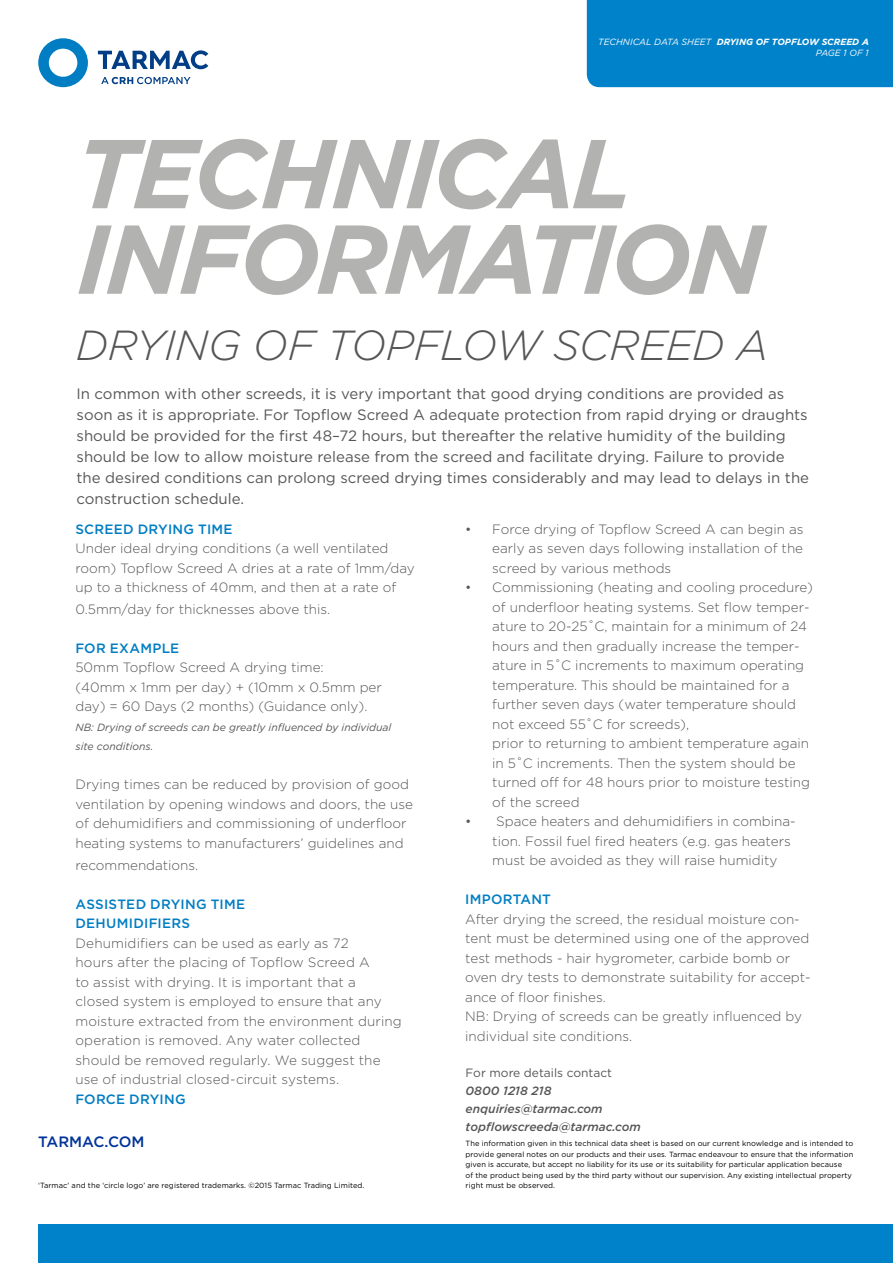
<style>
.page{position:relative;width:893px;height:1263px;background:#fff}
.page>*{position:absolute;margin:0;border:0;box-sizing:border-box;transform-origin:0 0}
.t1{font:italic 700 97.5px/85.5px "Gotham";letter-spacing:-.04em;color:#b2b2b1}
.t2{font:italic 300 42px "Gotham";letter-spacing:-.015em;color:#575656}
.t3{font:15px/21px "Gotham";color:#575656}
.t4{font:500 15px "Gotham";color:#039}
.t5{font:300 13.5px/19.5px "Gotham";color:#575656}
.t6{font:500 13.5px/19.5px "Gotham";letter-spacing:.02em;color:#007dc3}
.t7{font:italic 500 12px/18px "Gotham";color:#575656}
.t8{font:12px "Gotham";color:#575656}
.t9{font:italic 10.5px/19.5px "Gotham";color:#575656}
.t10{font:italic 9px/10.8px "Gotham";letter-spacing:-.025em;color:#fff;text-align:right}
.t11{font:7.5px/10.5px "Gotham";letter-spacing:.005em;color:#000}
.s1{font-weight:700}
</style>
<div class="page">
<div style="left:38px;top:1225px;width:855px;height:38px;background:#0082ca"></div>
<svg style="left:101px;top:77px;width:90px;height:7px"></svg>
<svg style="left:98px;top:50px;width:110px;height:19px"></svg>
<svg style="left:38px;top:38px;width:50px;height:49px"></svg>
<div style="left:587px;top:0;width:306px;height:87px;background:#0082ca"></div>
<p class="t10" style="left:598px;top:37px;width:272px">TECHNICAL DATA SHEET <span class="s1">DRYING OF TOPFLOW SCREED A<br></span>PAGE 1 OF 1</p>
<h1 class="t1" style="left:77px;top:136px;width:689px">TECHNICAL<br>INFORMATION</h1>
<h2 class="t2" style="left:76px;top:326px;width:694px">DRYING OF TOPFLOW SCREED A</h2>
<p class="t3" style="left:77px;top:384px;width:734px">In common with other screeds, it is very important that good drying conditions are provided as soon as it is appropriate. For Topflow Screed A adequate protection from rapid drying or draughts should be provided for the first 48–72 hours, but thereafter the relative humidity of the building should be low to allow moisture release from the screed and facilitate drying. Failure to provide the desired conditions can prolong screed drying times considerably and may lead to delays in the construction schedule.</p>
<p class="t6" style="left:75px;top:520px;width:159px">SCREED DRYING TIME</p>
<p class="t5" style="left:75px;top:539px;width:341px">Under ideal drying conditions (a well ventilated room) Topflow Screed A dries at a rate of 1mm/day up to a thickness of 40mm, and then at a rate of</p>
<p class="t5" style="left:75px;top:600px;width:256px">0.5mm/day for thicknesses above this.</p>
<p class="t6" style="left:75px;top:639px;width:105px">FOR EXAMPLE</p>
<p class="t5" style="left:75px;top:659px;width:308px">50mm Topflow Screed A drying time:<br>(40mm x 1mm per day) + (10mm x 0.5mm per day) = 60 Days (2 months) (Guidance only).</p>
<p class="t9" style="left:75px;top:718px;width:317px">NB: Drying of screeds can be greatly influenced by individual site conditions.</p>
<p class="t5" style="left:75px;top:776px;width:339px">Drying times can be reduced by provision of good ventilation by opening windows and doors, the use of dehumidifiers and commissioning of underfloor heating systems to manufacturers’ guidelines and</p>
<p class="t5" style="left:75px;top:856px;width:124px">recommendations.</p>
<p class="t6" style="left:75px;top:895px;width:171px">ASSISTED DRYING TIME<br>DEHUMIDIFIERS</p>
<p class="t5" style="left:75px;top:934px;width:328px">Dehumidifiers can be used as early as 72<br>hours after the placing of Topflow Screed A<br>to assist with drying. It is important that a closed system is employed to ensure that any moisture extracted from the environment during operation is removed. Any water collected should be removed regularly. We suggest the use of industrial closed-circuit systems.</p>
<p class="t6" style="left:75px;top:1090px;width:112px">FORCE DRYING</p>
<p class="t4" style="left:38px;top:1135px;width:108px">TARMAC.COM</p>
<p class="t11" style="left:38px;top:1181px;width:328px">‘Tarmac’ and the ‘circle logo’ are registered trademarks. ©2015 Tarmac Trading Limited.</p>
<p class="t5" style="left:492px;top:520px;width:313px;text-align:justify;text-indent:-27px">• Force drying of Topflow Screed A can begin as early as seven days following installation of the screed by various methods</p>
<p class="t5" style="left:492px;top:578px;width:322px;text-indent:-27px">• Commissioning (heating and cooling procedure) of underfloor heating systems. Set flow temper&shy;ature to 20-25˚C, maintain for a minimum of 24 hours and then gradually increase the temper&shy;ature in 5˚C increments to maximum operating temperature. This should be maintained for a further seven days (water temperature should not exceed 55˚C for screeds),<br>prior to returning to ambient temperature again in 5˚C increments. Then the system should be turned off for 48 hours prior to moisture testing of the screed</p>
<p class="t5" style="left:492px;top:812px;width:305px;text-indent:-27px">• Space heaters and dehumidifiers in combina&shy;tion. Fossil fuel fired heaters (e.g. gas heaters must be avoided as they will raise humidity</p>
<p class="t6" style="left:465px;top:890px;width:87px">IMPORTANT</p>
<p class="t5" style="left:465px;top:910px;width:347px">After drying the screed, the residual moisture con&shy;tent must be determined using one of the approved test methods - hair hygrometer, carbide bomb or oven dry tests to demonstrate suitability for accept&shy;ance of floor finishes.<br>NB: Drying of screeds can be greatly influenced by individual site conditions.</p>
<p class="t8" style="left:466px;top:1067px;width:148px">For more details contact</p>
<p class="t7" style="left:466px;top:1082px;width:177px">0800 1218 218 enquiries@tarmac.com topflowscreeda@tarmac.com</p>
<p class="t11" style="left:466px;top:1139px;width:389px">The information given in this technical data sheet is based on our current knowledge and is intended to provide general notes on our products and their uses. Tarmac endeavour to ensure that the information given is accurate, but accept no liability for its use or its suitability for particular application because<br>of the product being used by the third party without our supervision. Any existing intellectual property right must be observed.</p>
</div>
